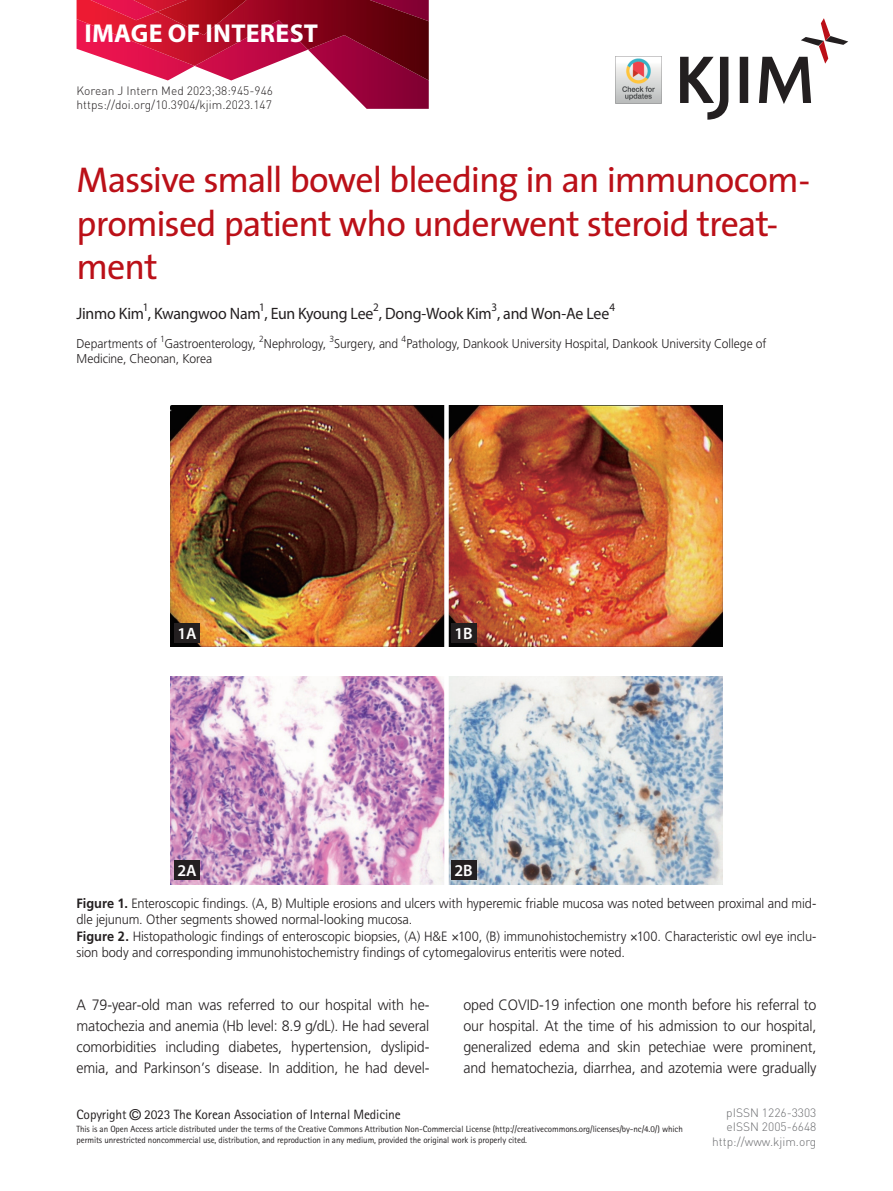
<style>
.page{position:relative;width:893px;height:1191px;background:#fff}
.page>*{position:absolute;margin:0;border:0;box-sizing:border-box;transform-origin:0 0}
.t1{font:36px/43.2px "The Sans";letter-spacing:-.03em;color:#bb1018}
.t2{font:700 25.95px "Myriad Pro";letter-spacing:.01em;color:#fff}
.t3{font:16.5px "Myriad Pro";letter-spacing:-.015em;color:#231f20;scale:.96 1}
.t4{font:600 16.5px "Myriad Pro";color:#fff}
.t5{font:300 15px/21px "Frutiger LT Std";letter-spacing:-.01em;color:#231f20;text-align:justify;scale:.95 1}
.t6{font:300 13.5px/16.2px "Frutiger LT Std";letter-spacing:-.005em;color:#231f20;scale:.95 1}
.t7{font:13.5px "Rotis Sans Serif Std";letter-spacing:-.01em;color:#231f20}
.t8{font:300 12.75px/15.3px "Frutiger LT Std";letter-spacing:-.005em;color:#231f20;scale:.95 1}
.t9{font:300 12px/14.4px "DIN Pro";color:#231f20}
.t10{font:300 12px/14.4px "DIN Pro";color:#6c6d70;text-align:right}
.t11{font:9px/10.8px "Rotis Sans Serif Std";letter-spacing:-.01em;color:#231f20}
.s1{font-weight:700}
.s2{font-family:"Helvetica";font-size:15px}
</style>
<div class="page">
<svg style="left:167px;top:80px;width:262px;height:29px"></svg>
<img style="left:77px;top:0;width:352px;height:80px">
<img style="left:157px;top:0;width:132px;height:35px">
<svg style="left:680px;top:18px;width:168px;height:102px"></svg>
<img style="left:170px;top:406px;width:553px;height:241px">
<img style="left:170px;top:676px;width:553px;height:208px">
<div style="left:444px;top:406px;width:5px;height:241px;background:#fff"></div>
<div style="left:444px;top:676px;width:5px;height:208px;background:#fff"></div>
<div style="left:174px;top:623px;width:26px;height:19px;background:#231f20"></div>
<div style="left:174px;top:861px;width:26px;height:19px;background:#231f20"></div>
<div style="left:451px;top:623px;width:25px;height:19px;background:#231f20"></div>
<div style="left:451px;top:861px;width:25px;height:19px;background:#231f20"></div>
<img style="left:615px;top:56px;width:47px;height:47px">
<h2 class="t2" style="left:84px;top:17px;width:235px">IMAGE OF INTEREST</h2>
<p class="t9" style="left:77px;top:83px;width:198px">Korean J Intern Med 2023;38:945-946 https://doi.org/10.3904/kjim.2023.147</p>
<h1 class="t1" style="left:77px;top:158px;width:735px">Massive small bowel bleeding in an immunocom&shy;promised patient who underwent steroid treat&shy;ment</h1>
<p class="t3" style="left:77px;top:303px;width:563px">Jinmo Kim<sup>1</sup>, Kwangwoo Nam<sup>1</sup>, Eun Kyoung Lee<sup>2</sup>, Dong-Wook Kim<sup>3</sup>, and Won-Ae Lee<sup>4</sup></p>
<p class="t8" style="left:77px;top:336px;width:728px">Departments of <sup>1</sup>Gastroenterology, <sup>2</sup>Nephrology, <sup>3</sup>Surgery, and <sup>4</sup>Pathology, Dankook University Hospital, Dankook University College of<br>Medicine, Cheonan, Korea</p>
<p class="t4" style="left:177px;top:622px;width:21px">1A</p>
<p class="t4" style="left:177px;top:860px;width:21px">2A</p>
<p class="t4" style="left:454px;top:622px;width:20px">1B</p>
<p class="t4" style="left:454px;top:860px;width:20px">2B</p>
<p class="t6" style="left:77px;top:895px;width:780px"><span class="s1">Figure 1.</span> Enteroscopic findings. (A, B) Multiple erosions and ulcers with hyperemic friable mucosa was noted between proximal and mid&shy;dle jejunum. Other segments showed normal-looking mucosa.<br><span class="s1">Figure 2.</span> Histopathologic findings of enteroscopic biopsies, (A) H&amp;E ×100, (B) immunohistochemistry ×100. Characteristic owl eye inclu&shy;sion body and corresponding immunohistochemistry findings of cytomegalovirus enteritis were noted.</p>
<p class="t5" style="left:77px;top:994px;width:373px">A 79-year-old man was referred to our hospital with he&shy;matochezia and anemia (Hb level: 8.9 g/dL). He had several comorbidities including diabetes, hypertension, dyslipid&shy;emia, and Parkinson’s disease. In addition, he had devel-</p>
<p class="t5" style="left:463px;top:994px;width:373px">oped COVID-19 infection one month before his referral to our hospital. At the time of his admission to our hospital, generalized edema and skin petechiae were prominent, and hematochezia, diarrhea, and azotemia were gradually</p>
<p class="t7" style="left:77px;top:1106px;width:326px">Copyright <span class="s2">©</span> 2023 The Korean Association of Internal Medicine</p>
<p class="t11" style="left:77px;top:1123px;width:608px">This is an Open Access article distributed under the terms of the Creative Commons Attribution Non-Commercial License (http://creativecommons.org/licenses/by-nc/4.0/) which permits unrestricted noncommercial use, distribution, and reproduction in any medium, provided the original work is properly cited.</p>
<p class="t10" style="left:712px;top:1105px;width:106px">pISSN 1226-3303 eISSN 2005-6648 http://www.kjim.org</p>
</div>
